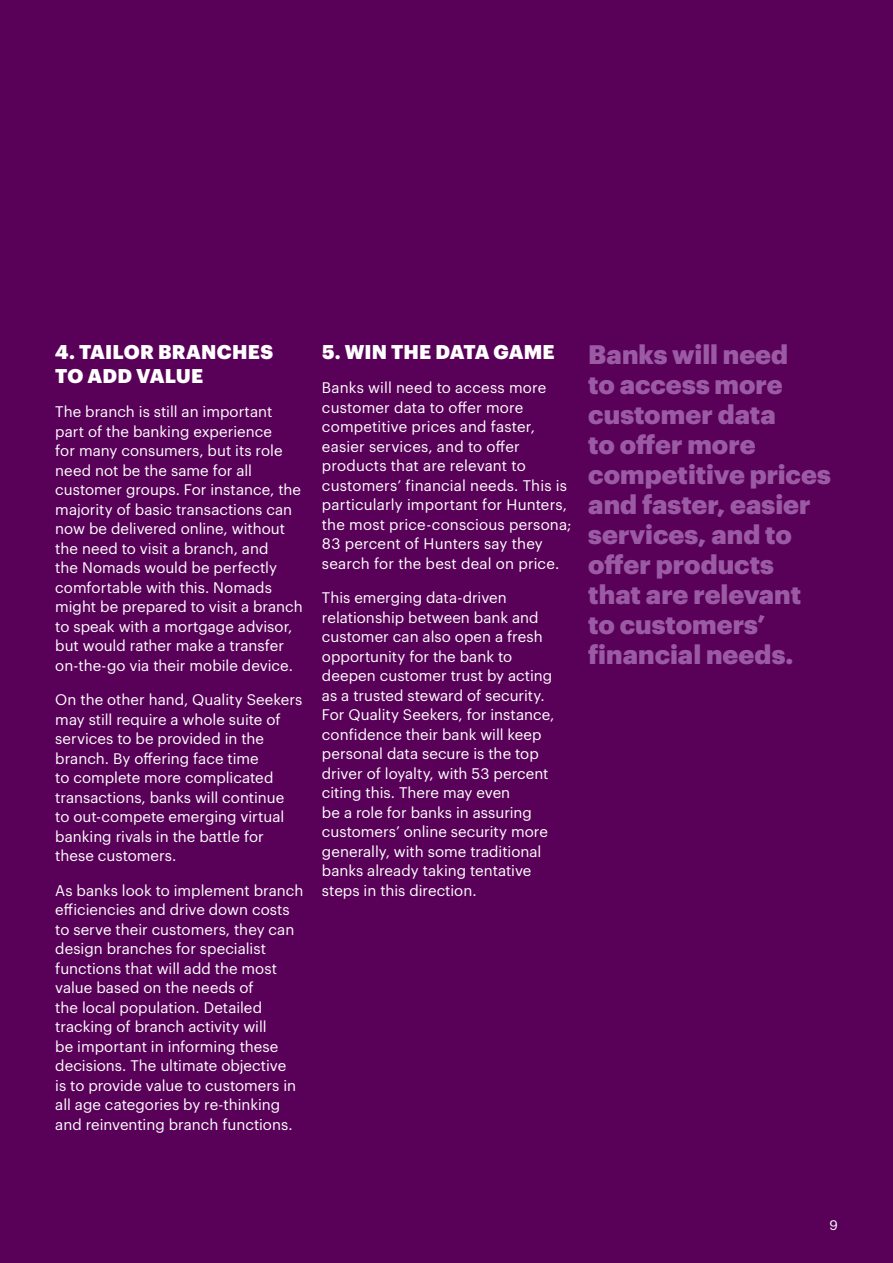
<style>
.page{position:relative;width:893px;height:1263px;background:#590058}
.page>*{position:absolute;margin:0;border:0;box-sizing:border-box;transform-origin:0 0}
.t1{font:900 26.25px/30px "Graphik";color:#9b5ba4}
.t2{font:900 19.5px/24px "Graphik";letter-spacing:.005em;color:#fff}
.t3{font:15px/19.5px "Graphik";color:#fff}
.t4{font:13.5px "Graphik";color:#fff}
</style>
<div class="page">
<h2 class="t2" style="left:55px;top:338px;width:219px">4. TAILOR BRANCHES<br>TO ADD VALUE</h2>
<p class="t3" style="left:55px;top:401px;width:249px">The branch is still an important part of the banking experience<br>for many consumers, but its role need not be the same for all customer groups. For instance, the majority of basic transactions can now be delivered online, without the need to visit a branch, and<br>the Nomads would be perfectly comfortable with this. Nomads might be prepared to visit a branch to speak with a mortgage advisor, but would rather make a transfer on-the-go via their mobile device.</p>
<p class="t3" style="left:55px;top:689px;width:249px">On the other hand, Quality Seekers may still require a whole suite of services to be provided in the branch. By offering face time<br>to complete more complicated transactions, banks will continue<br>to out-compete emerging virtual banking rivals in the battle for these customers.</p>
<p class="t3" style="left:55px;top:879px;width:250px">As banks look to implement branch efficiencies and drive down costs to serve their customers, they can design branches for specialist functions that will add the most value based on the needs of<br>the local population. Detailed tracking of branch activity will<br>be important in informing these decisions. The ultimate objective<br>is to provide value to customers in all age categories by re-thinking and reinventing branch functions.</p>
<h2 class="t2" style="left:322px;top:338px;width:234px">5. WIN THE DATA GAME</h2>
<p class="t3" style="left:322px;top:377px;width:251px">Banks will need to access more customer data to offer more competitive prices and faster, easier services, and to offer products that are relevant to customers’ financial needs. This is particularly important for Hunters, the most price-conscious persona;<br>83 percent of Hunters say they search for the best deal on price.</p>
<p class="t3" style="left:322px;top:587px;width:234px">This emerging data-driven relationship between bank and customer can also open a fresh opportunity for the bank to deepen customer trust by acting as a trusted steward of security.<br>For Quality Seekers, for instance, confidence their bank will keep personal data secure is the top driver of loyalty, with 53 percent citing this. There may even<br>be a role for banks in assuring customers’ online security more generally, with some traditional banks already taking tentative steps in this direction.</p>
<h1 class="t1" style="left:588px;top:337px;width:244px">Banks will need<br>to access more customer data<br>to offer more competitive prices and faster, easier services, and to offer products that are relevant to customers’ financial needs.</h1>
<p class="t4" style="left:829px;top:1215px;width:10px">9</p>
</div>
